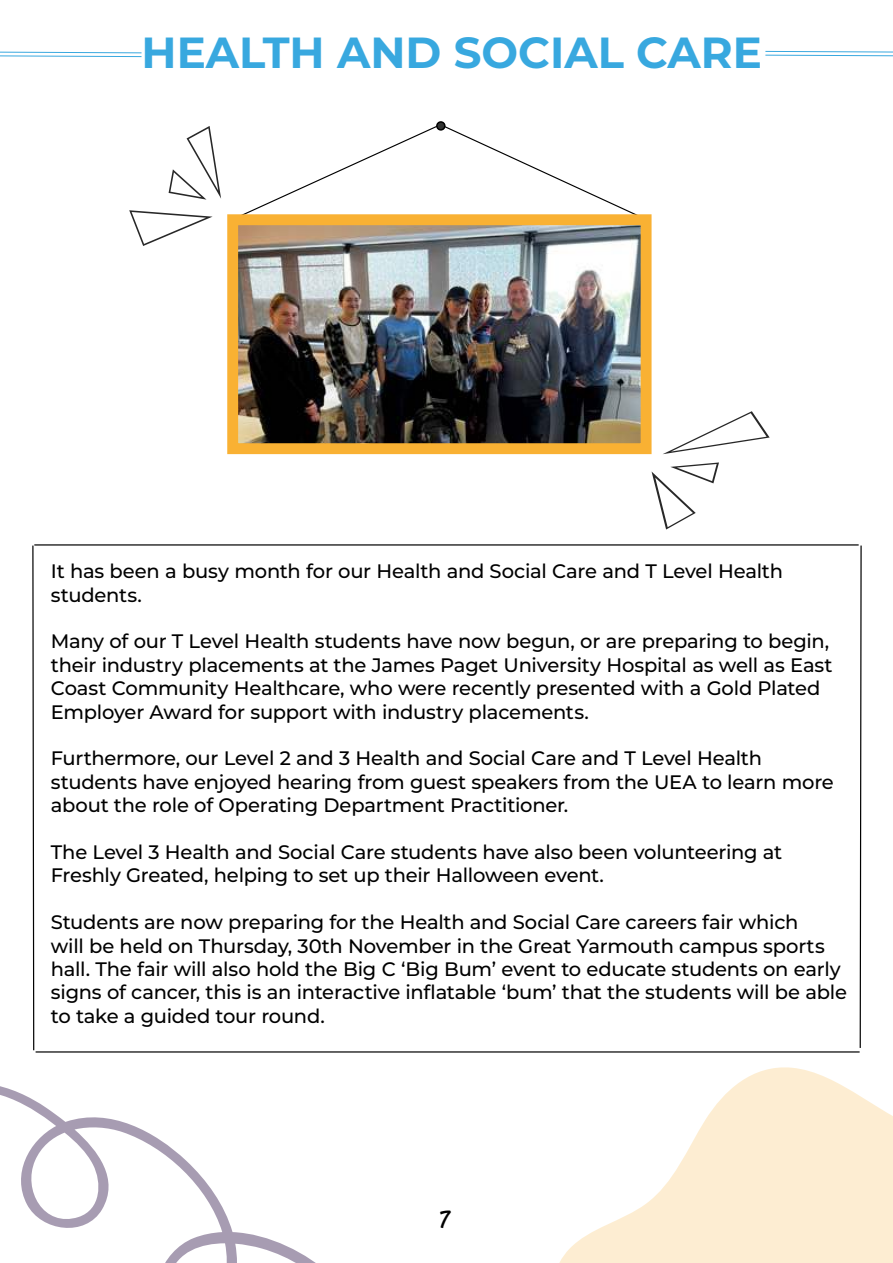
<style>
.page{position:relative;width:893px;height:1263px;background:#fff}
.page>*{position:absolute;margin:0;border:0;box-sizing:border-box;transform-origin:0 0}
.t1{font:700 43.5px "Montserrat";color:#38a8df}
.t2{font:27px "Signatra DEMO";color:#000}
.t3{font:500 19.5px/23.4px "Montserrat";letter-spacing:-.01em;color:#000}
</style>
<div class="page">
<hr style="left:36px;top:1051px;width:824px;height:1px;background:#000">
<svg style="left:32px;top:545px;width:3px;height:506px"></svg>
<svg style="left:859px;top:545px;width:3px;height:503px"></svg>
<hr style="left:34px;top:544px;width:825px;height:1px;background:#000">
<svg style="left:0;top:51px;width:142px;height:6px"></svg>
<svg style="left:765px;top:51px;width:128px;height:6px"></svg>
<svg style="left:129px;top:210px;width:84px;height:36px"></svg>
<svg style="left:169px;top:126px;width:52px;height:74px"></svg>
<svg style="left:663px;top:411px;width:107px;height:43px"></svg>
<svg style="left:652px;top:462px;width:67px;height:67px"></svg>
<svg style="left:559px;top:1067px;width:334px;height:196px;fill:#fdedd2"></svg>
<svg style="left:0;top:1086px;width:316px;height:177px"></svg>
<svg style="left:243px;top:126px;width:393px;height:88px"></svg>
<div style="left:437px;top:122px;width:8px;height:8px;background:#323332;border-radius:50%"></div>
<div style="left:436px;top:121px;width:10px;height:10px;border:2px solid #000;border-radius:50%"></div>
<img style="left:239px;top:226px;width:401px;height:216px">
<div style="left:227px;top:214px;width:425px;height:240px;border:11px solid #f9b133"></div>
<h1 class="t1" style="left:142px;top:27px;width:622px">HEALTH AND SOCIAL CARE</h1>
<p class="t3" style="left:51px;top:559px;width:734px">It has been a busy month for our Health and Social Care and T Level Health students.</p>
<p class="t3" style="left:51px;top:629px;width:783px">Many of our T Level Health students have now begun, or are preparing to begin, their industry placements at the James Paget University Hospital as well as East Coast Community Healthcare, who were recently presented with a Gold Plated Employer Award for support with industry placements.</p>
<p class="t3" style="left:51px;top:746px;width:784px">Furthermore, our Level 2 and 3 Health and Social Care and T Level Health students have enjoyed hearing from guest speakers from the UEA to learn more about the role of Operating Department Practitioner.</p>
<p class="t3" style="left:51px;top:839px;width:733px">The Level 3 Health and Social Care students have also been volunteering at<br>Freshly Greated, helping to set up their Halloween event.</p>
<p class="t3" style="left:51px;top:910px;width:798px">Students are now preparing for the Health and Social Care careers fair which<br>will be held on Thursday, 30th November in the Great Yarmouth campus sports hall. The fair will also hold the Big C ‘Big Bum’ event to educate students on early signs of cancer, this is an interactive in昀氀atable ‘bum’ that the students will be able to take a guided tour round.</p>
<h2 class="t2" style="left:439px;top:1210px;width:11px">7</h2>
</div>
